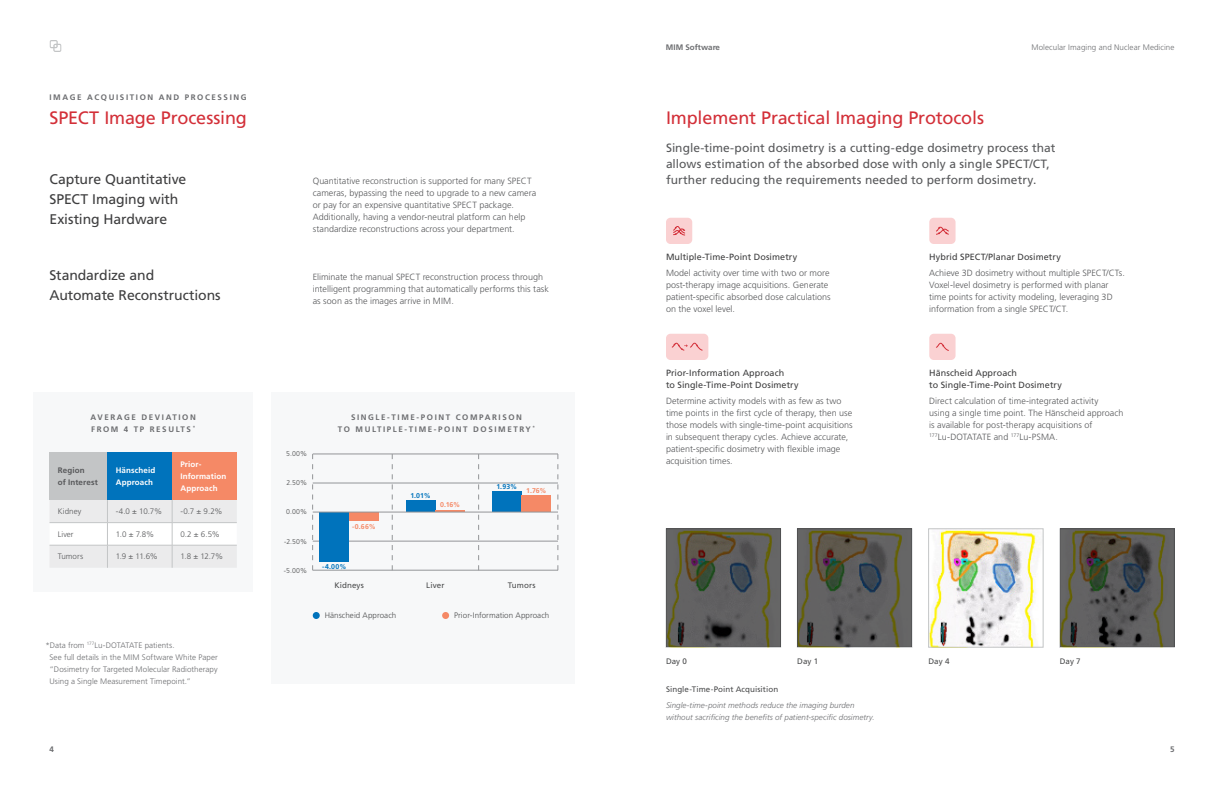
<style>
.page{position:relative;width:1224px;height:792px;background:#fff}
.page>*{position:absolute;margin:0;border:0;box-sizing:border-box;transform-origin:0 0}
.H3_Roman{font:18px "Frutiger LT Std";letter-spacing:-.005em;color:#d32f38}
.H4_Phrase_Paragraph_Header{font:14px/20px "Frutiger LT Std";letter-spacing:-.01em;color:#3e3e3f}
.Intro_paragraph_Text{font:12px/16px "Frutiger LT Std";letter-spacing:.005em;color:#57585a}
.Body_Copy{font:300 9px/12px "Frutiger LT Std";letter-spacing:.005em;color:#57585a}
.H6___Subparagraph_and_List_Header{font:9px/12px "Frutiger LT Std";letter-spacing:.005em;color:#3e3e3f}
.Note{font:300 8px/12px "Frutiger LT Std";letter-spacing:.01em;color:#6c6d70}
.H2_-_All_Caps{font:700 8px/12px "Frutiger LT Std";letter-spacing:.2em;color:#6c6d70}
.t1{font:italic 300 8px/12px "Frutiger LT Std";letter-spacing:.005em;color:#6c6d70}
.Body_Copy-2{font:300 8px "Frutiger LT Std";letter-spacing:.005em;color:#57585a}
.Caption_Header{font:8px "Frutiger LT Std";letter-spacing:.01em;color:#4b4c4d}
.Body_Copy-3{font:700 8px/12px "Frutiger LT Std";letter-spacing:.015em;color:#fff}
.Caption_Header-2{font:300 8px "Frutiger LT Std";letter-spacing:.01em;color:#4b4c4d}
.Body_Copy-4{font:700 8px/12px "Frutiger LT Std";letter-spacing:.015em;color:#57585a}
.H2_-_All_Caps-2{font:700 8px "Frutiger LT Std";color:#6c6d70}
.Caption_Header-3{font:300 7px "Frutiger LT Std";letter-spacing:.04em;color:#4b4c4d}
.Caption_Header-4{font:700 7px "Frutiger LT Std";color:#0073bc}
.Caption_Header-5{font:700 7px "Frutiger LT Std";color:#f58966}
</style>
<div class="page">
<svg style="left:50px;top:40px;width:12px;height:12px"></svg>
<svg style="left:312px;top:453px;width:247px;height:166px"></svg>
<div style="left:50px;top:452px;width:57px;height:48px;background:#c3c5c6"></div>
<div style="left:107px;top:452px;width:65px;height:48px;background:#0073bc"></div>
<div style="left:172px;top:452px;width:65px;height:48px;background:#f58966"></div>
<svg style="left:50px;top:500px;width:187px;height:68px"></svg>
<hr style="left:313px;top:541px;width:245px;height:1px;background:#939598">
<hr style="left:313px;top:483px;width:245px;height:1px;background:#939598">
<svg style="left:312px;top:454px;width:1px;height:116px"></svg>
<svg style="left:392px;top:455px;width:1px;height:115px"></svg>
<svg style="left:478px;top:455px;width:1px;height:115px"></svg>
<svg style="left:558px;top:454px;width:1px;height:116px"></svg>
<hr style="left:313px;top:454px;width:245px;height:1px;background:#939598">
<hr style="left:313px;top:570px;width:245px;height:1px;background:#939598">
<div style="left:406px;top:501px;width:29px;height:11px;background:#0073bc"></div>
<div style="left:492px;top:491px;width:30px;height:21px;background:#0073bc"></div>
<div style="left:320px;top:512px;width:29px;height:49px;background:#0073bc"></div>
<hr style="left:435px;top:510px;width:30px;height:2px;background:#f58966">
<div style="left:522px;top:495px;width:29px;height:17px;background:#f58966"></div>
<div style="left:349px;top:512px;width:30px;height:9px;background:#f58966"></div>
<hr style="left:313px;top:512px;width:245px;height:1px;background:#939598">
<div style="left:313px;top:612px;width:7px;height:7px;background:#0073bc;border-radius:50%"></div>
<div style="left:442px;top:612px;width:7px;height:7px;background:#f58966;border-radius:50%"></div>
<div style="left:666px;top:218px;width:26px;height:26px;background:#fad1d2;border-radius:4px"></div>
<div style="left:666px;top:334px;width:42px;height:26px;background:#fad1d2;border-radius:4px"></div>
<div style="left:929px;top:218px;width:27px;height:26px;background:#fad1d2;border-radius:4px"></div>
<div style="left:929px;top:334px;width:27px;height:26px;background:#fad1d2;border-radius:4px"></div>
<img style="left:928px;top:529px;width:110px;height:118px">
<div style="left:929px;top:529px;width:114px;height:118px;border:1px solid #c3c5c6"></div>
<svg style="left:666px;top:529px;width:115px;height:118px;background:#5a5a53"></svg>
<svg style="left:797px;top:529px;width:115px;height:118px;background:#5b5a53"></svg>
<svg style="left:1060px;top:529px;width:114px;height:118px;background:#56554f"></svg>
<svg style="left:673px;top:226px;width:12px;height:9px"></svg>
<svg style="left:936px;top:227px;width:13px;height:8px"></svg>
<svg style="left:672px;top:343px;width:31px;height:8px"></svg>
<svg style="left:936px;top:343px;width:13px;height:8px"></svg>
<p class="H2_-_All_Caps" style="left:50px;top:91px;width:199px">IMAGE ACQUISITION AND PROCESSING</p>
<p class="H3_Roman" style="left:50px;top:107px;width:199px">SPECT Image Processing</p>
<p class="H4_Phrase_Paragraph_Header" style="left:50px;top:169px;width:138px">Capture Quantitative<br>SPECT Imaging with<br>Existing Hardware</p>
<p class="Body_Copy" style="left:313px;top:175px;width:225px">Quantitative reconstruction is supported for many SPECT cameras, bypassing the need to upgrade to a new camera or pay for an expensive quantitative SPECT package.<br>Additionally, having a vendor-neutral platform can help standardize reconstructions across your department.</p>
<p class="Body_Copy" style="left:313px;top:271px;width:238px">Eliminate the manual SPECT reconstruction process through intelligent programming that automatically performs this task as soon as the images arrive in MIM.</p>
<p class="H4_Phrase_Paragraph_Header" style="left:50px;top:265px;width:173px">Standardize and<br>Automate Reconstructions</p>
<p class="H2_-_All_Caps" style="left:90px;top:411px;width:107px">AVERAGE DEVIATION<br>FROM 4 TP RESULTS <sup>*</sup></p>
<p class="H2_-_All_Caps" style="left:338px;top:411px;width:199px;text-align:center">SINGLE-TIME-POINT COMPARISON<br>TO MULTIPLE-TIME-POINT DOSIMETRY <sup>*</sup></p>
<p class="Body_Copy-4" style="left:58px;top:464px;width:41px">Region<br>of Interest</p>
<p class="Body_Copy-3" style="left:116px;top:464px;width:41px">Hänscheid<br>Approach</p>
<p class="Body_Copy-3" style="left:180px;top:458px;width:47px">Prior-<br>Information<br>Approach</p>
<p class="Body_Copy-2" style="left:58px;top:507px;width:25px">Kidney</p>
<p class="Body_Copy-2" style="left:116px;top:507px;width:48px">-4.0 ± 10.7%</p>
<p class="Body_Copy-2" style="left:180px;top:507px;width:44px">-0.7 ± 9.2%</p>
<p class="Body_Copy-2" style="left:58px;top:530px;width:17px">Liver</p>
<p class="Body_Copy-2" style="left:116px;top:530px;width:40px">1.0 ± 7.8%</p>
<p class="Body_Copy-2" style="left:180px;top:530px;width:41px">0.2 ± 6.5%</p>
<p class="Body_Copy-2" style="left:58px;top:552px;width:27px">Tumors</p>
<p class="Body_Copy-2" style="left:116px;top:552px;width:44px">1.9 ± 11.6%</p>
<p class="Body_Copy-2" style="left:180px;top:552px;width:44px">1.8 ± 12.7%</p>
<p class="Note" style="left:50px;top:639px;width:170px;text-indent:-4px">*Data from <sup>177</sup>Lu-DOTATATE patients.<br>See full details in the MIM Software White Paper “Dosimetry for Targeted Molecular Radiotherapy Using a Single Measurement Timepoint.”</p>
<p class="Caption_Header-3" style="left:286px;top:450px;width:22px">5.00%</p>
<p class="Caption_Header-3" style="left:286px;top:479px;width:22px">2.50%</p>
<p class="Caption_Header-3" style="left:286px;top:508px;width:22px">0.00%</p>
<p class="Caption_Header-3" style="left:284px;top:537px;width:24px">-2.50%</p>
<p class="Caption_Header-3" style="left:284px;top:567px;width:25px">-5.00%</p>
<p class="Caption_Header-5" style="left:352px;top:522px;width:25px">-0.66%</p>
<p class="Caption_Header-4" style="left:322px;top:563px;width:26px">-4.00%</p>
<p class="Caption_Header-4" style="left:410px;top:491px;width:22px">1.01%</p>
<p class="Caption_Header-5" style="left:440px;top:501px;width:22px">0.16%</p>
<p class="Caption_Header-4" style="left:496px;top:483px;width:22px">1.93%</p>
<p class="Caption_Header-5" style="left:526px;top:487px;width:22px">1.76%</p>
<p class="Caption_Header" style="left:334px;top:581px;width:31px">Kidneys</p>
<p class="Caption_Header" style="left:426px;top:581px;width:20px">Liver</p>
<p class="Caption_Header" style="left:508px;top:580px;width:29px">Tumors</p>
<p class="Caption_Header-2" style="left:325px;top:610px;width:73px">Hänscheid Approach</p>
<p class="Caption_Header-2" style="left:454px;top:610px;width:97px">Prior-Information Approach</p>
<p class="H2_-_All_Caps-2" style="left:666px;top:42px;width:56px">MIM Software</p>
<p class="Note" style="left:1032px;top:41px;width:144px">Molecular Imaging and Nuclear Medicine</p>
<p class="H3_Roman" style="left:666px;top:107px;width:320px">Implement Practical Imaging Protocols</p>
<p class="Intro_paragraph_Text" style="left:666px;top:140px;width:391px">Single-time-point dosimetry is a cutting-edge dosimetry process that allows estimation of the absorbed dose with only a single SPECT/CT, further reducing the requirements needed to perform dosimetry.</p>
<p class="H6___Subparagraph_and_List_Header" style="left:666px;top:251px;width:133px">Multiple-Time-Point Dosimetry</p>
<p class="Body_Copy" style="left:666px;top:267px;width:166px">Model activity over time with two or more post-therapy image acquisitions. Generate patient-specific absorbed dose calculations on the voxel level.</p>
<p class="H6___Subparagraph_and_List_Header" style="left:666px;top:367px;width:134px">Prior-Information Approach<br>to Single-Time-Point Dosimetry</p>
<p class="Body_Copy" style="left:666px;top:395px;width:188px">Determine activity models with as few as two time points in the first cycle of therapy, then use those models with single-time-point acquisitions in subsequent therapy cycles. Achieve accurate, patient-specific dosimetry with flexible image acquisition times.</p>
<p class="H6___Subparagraph_and_List_Header" style="left:929px;top:251px;width:133px">Hybrid SPECT/Planar Dosimetry</p>
<p class="Body_Copy" style="left:929px;top:267px;width:197px">Achieve 3D dosimetry without multiple SPECT/CTs.<br>Voxel-level dosimetry is performed with planar time points for activity modeling, leveraging 3D information from a single SPECT/CT.</p>
<p class="H6___Subparagraph_and_List_Header" style="left:929px;top:367px;width:134px">Hänscheid Approach<br>to Single-Time-Point Dosimetry</p>
<p class="Body_Copy" style="left:929px;top:395px;width:196px">Direct calculation of time-integrated activity<br>using a single time point. The Hänscheid approach is available for post-therapy acquisitions of <sup>177</sup>Lu-DOTATATE and <sup>177</sup>Lu-PSMA.</p>
<p class="Caption_Header" style="left:666px;top:657px;width:22px">Day 0</p>
<p class="Caption_Header" style="left:797px;top:657px;width:22px">Day 1</p>
<p class="Caption_Header" style="left:928px;top:657px;width:22px">Day 4</p>
<p class="Caption_Header" style="left:1060px;top:657px;width:22px">Day 7</p>
<p class="Caption_Header" style="left:666px;top:685px;width:114px">Single-Time-Point Acquisition</p>
<p class="t1" style="left:666px;top:699px;width:210px">Single-time-point methods reduce the imaging burden without sacrificing the benefits of patient-specific dosimetry.</p>
<p class="H2_-_All_Caps" style="left:49px;top:743px;width:6px">4</p>
<p class="H2_-_All_Caps" style="left:1170px;top:743px;width:6px">5</p>
</div>
